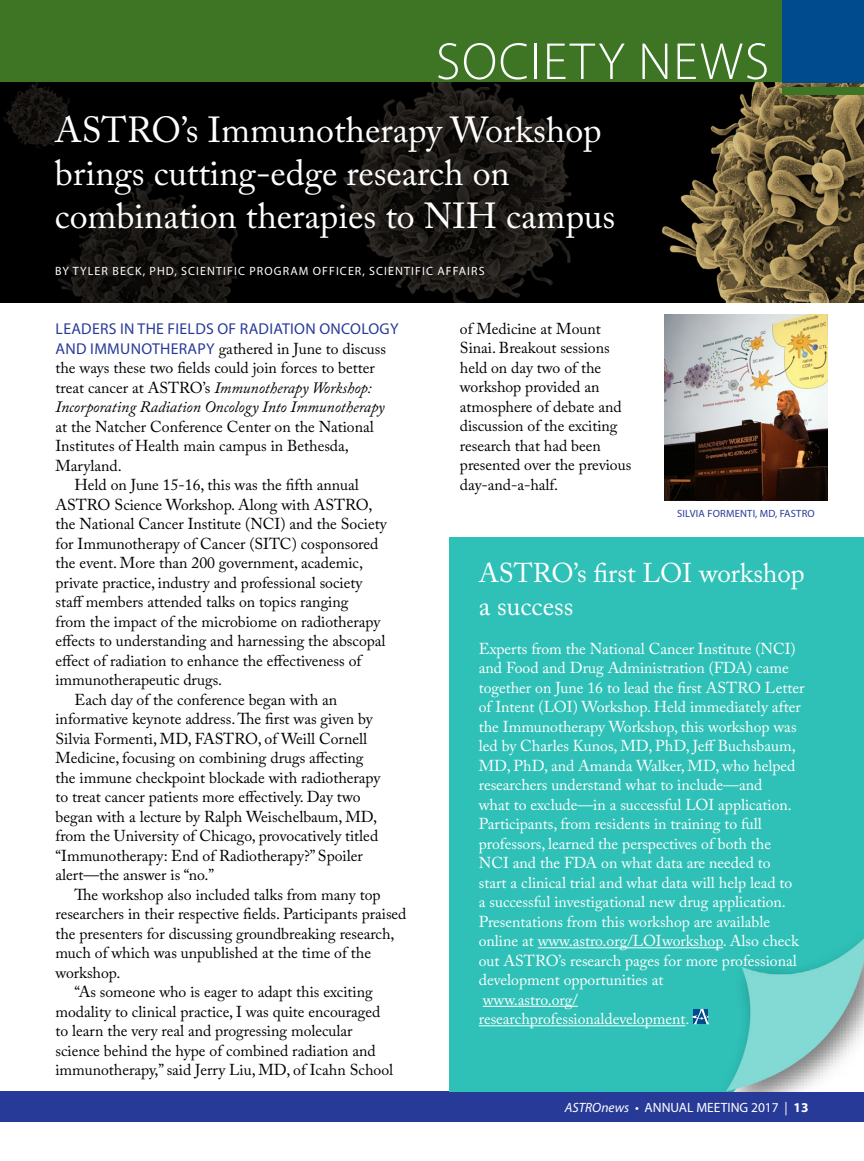
<style>
.page{position:relative;width:864px;height:1161px;background:#fff}
.page>*{position:absolute;margin:0;border:0;box-sizing:border-box;transform-origin:0 0}
.t1{font:300 52.5px "Myriad Pro";letter-spacing:.03em;color:#fff}
.t2{font:36px/43.2px "Adobe Caslon Pro";color:#fff}
.t3{font:27px/32.4px "Adobe Caslon Pro";color:#fff}
.t4{font:15.75px/19.5px "Adobe Caslon Pro";color:#000}
.t5{font:15.75px/19.5px "Adobe Caslon Pro";color:#fff}
.t6{font:15.75px "Myriad Pro";letter-spacing:.02em;color:#283a97}
.t7{font:13.5px "Myriad Pro";color:#fff}
.t8{font:12px "Myriad Pro";letter-spacing:.09em;color:#fff}
.t9{font:10.5px "Myriad Pro";letter-spacing:.02em;color:#283a97}
.s1{font-family:"Myriad Pro";color:#283a97}
.s2{font-style:italic}
.s3{font-weight:700}
</style>
<div class="page">
<div style="left:0;top:1092px;width:864px;height:30px;background:#283a97"></div>
<div style="left:0;top:86px;width:41px;height:7px;background:#000"></div>
<img style="left:1px;top:81px;width:863px;height:221px">
<img style="left:450px;top:537px;width:414px;height:555px">
<hr style="left:538px;top:947px;width:185px;height:1px;background:#fff">
<hr style="left:483px;top:1006px;width:95px;height:1px;background:#fff">
<hr style="left:479px;top:1025px;width:206px;height:1px;background:#fff">
<svg style="left:692px;top:1009px;width:17px;height:15px"></svg>
<img style="left:665px;top:314px;width:162px;height:187px">
<div style="left:1px;top:0;width:863px;height:81px;background:#3d7525"></div>
<div style="left:782px;top:0;width:82px;height:83px;background:#004b8d"></div>
<div style="left:782px;top:87px;width:82px;height:7px;background:#3d7525"></div>
<h1 class="t1" style="left:436px;top:30px;width:335px">SOCIETY NEWS</h1>
<h2 class="t2" style="left:55px;top:108px;width:562px">ASTRO’s Immunotherapy Workshop brings cutting-edge research on combination therapies to NIH campus</h2>
<p class="t8" style="left:55px;top:263px;width:431px">BY TYLER BECK, PHD, SCIENTIFIC PROGRAM OFFICER, SCIENTIFIC AFFAIRS</p>
<p class="t6" style="left:56px;top:319px;width:344px">LEADERS IN THE FIELDS OF RADIATION ONCOLOGY</p>
<p class="t4" style="left:55px;top:339px;width:332px"><span class="s1">AND IMMUNOTHERAPY</span> gathered in June to discuss the ways these two fields could join forces to better treat cancer at ASTRO’s <span class="s2">Immunotherapy Workshop:<br>Incorporating Radiation Oncology Into Immunotherapy</span></p>
<p class="t4" style="left:55px;top:417px;width:320px">at the Natcher Conference Center on the National<br>Institutes of Health main campus in Bethesda,<br>Maryland.</p>
<p class="t4" style="left:75px;top:475px;width:286px">Held on June 15-16, this was the fifth annual</p>
<p class="t4" style="left:55px;top:495px;width:319px">ASTRO Science Workshop. Along with ASTRO,</p>
<p class="t4" style="left:55px;top:514px;width:333px">the National Cancer Institute (NCI) and the Society</p>
<p class="t4" style="left:55px;top:534px;width:324px">for Immunotherapy of Cancer (SITC) cosponsored</p>
<p class="t4" style="left:55px;top:553px;width:309px">the event. More than 200 government, academic,</p>
<p class="t4" style="left:55px;top:573px;width:308px">private practice, industry and professional society</p>
<p class="t4" style="left:55px;top:592px;width:294px">staff members attended talks on topics ranging</p>
<p class="t4" style="left:55px;top:612px;width:326px">from the impact of the microbiome on radiotherapy</p>
<p class="t4" style="left:55px;top:631px;width:332px">effects to understanding and harnessing the abscopal</p>
<p class="t4" style="left:55px;top:651px;width:307px">effect of radiation to enhance the effectiveness of</p>
<p class="t4" style="left:55px;top:670px;width:168px">immunotherapeutic drugs.</p>
<p class="t4" style="left:75px;top:690px;width:264px">Each day of the conference began with an</p>
<p class="t4" style="left:55px;top:709px;width:319px">informative keynote address. The first was given by</p>
<p class="t4" style="left:55px;top:729px;width:313px">Silvia Formenti, MD, FASTRO, of Weill Cornell</p>
<p class="t4" style="left:55px;top:748px;width:310px">Medicine, focusing on combining drugs affecting</p>
<p class="t4" style="left:55px;top:768px;width:326px">the immune checkpoint blockade with radiotherapy</p>
<p class="t4" style="left:55px;top:787px;width:307px">to treat cancer patients more effectively. Day two</p>
<p class="t4" style="left:55px;top:807px;width:323px">began with a lecture by Ralph Weischelbaum, MD,</p>
<p class="t4" style="left:55px;top:826px;width:324px">from the University of Chicago, provocatively titled</p>
<p class="t4" style="left:55px;top:846px;width:309px">“Immunotherapy: End of Radiotherapy?” Spoiler</p>
<p class="t4" style="left:55px;top:865px;width:160px">alert—the answer is “no.”</p>
<p class="t4" style="left:75px;top:885px;width:308px">The workshop also included talks from many top</p>
<p class="t4" style="left:55px;top:904px;width:353px">researchers in their respective fields. Participants praised</p>
<p class="t4" style="left:55px;top:924px;width:341px">the presenters for discussing groundbreaking research,</p>
<p class="t4" style="left:55px;top:943px;width:317px">much of which was unpublished at the time of the</p>
<p class="t4" style="left:55px;top:963px;width:66px">workshop.</p>
<p class="t4" style="left:75px;top:982px;width:300px">“As someone who is eager to adapt this exciting</p>
<p class="t4" style="left:55px;top:1002px;width:326px">modality to clinical practice, I was quite encouraged</p>
<p class="t4" style="left:55px;top:1021px;width:299px">to learn the very real and progressing molecular</p>
<p class="t4" style="left:55px;top:1041px;width:322px">science behind the hype of combined radiation and</p>
<p class="t4" style="left:55px;top:1060px;width:339px">immunotherapy,” said Jerry Liu, MD, of Icahn School</p>
<p class="t4" style="left:460px;top:319px;width:173px">of Medicine at Mount<br>Sinai. Breakout sessions held on day two of the workshop provided an atmosphere of debate and discussion of the exciting research that had been presented over the previous day-and-a-half.</p>
<p class="t9" style="left:677px;top:507px;width:139px">SILVIA FORMENTI, MD, FASTRO</p>
<h3 class="t3" style="left:479px;top:557px;width:328px">ASTRO’s first LOI workshop a success</h3>
<p class="t5" style="left:479px;top:639px;width:327px">Experts from the National Cancer Institute (NCI) and Food and Drug Administration (FDA) came together on June 16 to lead the first ASTRO Letter of Intent (LOI) Workshop. Held immediately after the Immunotherapy Workshop, this workshop was led by Charles Kunos, MD, PhD, Jeff Buchsbaum, MD, PhD, and Amanda Walker, MD, who helped researchers understand what to include—and<br>what to exclude—in a successful LOI application.<br>Participants, from residents in training to full professors, learned the perspectives of both the NCI and the FDA on what data are needed to<br>start a clinical trial and what data will help lead to<br>a successful investigational new drug application.<br>Presentations from this workshop are available online at www.astro.org/LOIworkshop. Also check out ASTRO’s research pages for more professional development opportunities at<br>www.astro.org/<br>researchprofessionaldevelopment.</p>
<p class="t7" style="left:565px;top:1099px;width:245px"><span class="s2">ASTROnews</span> • ANNUAL MEETING 2017 | <span class="s3">13</span></p>
</div>
